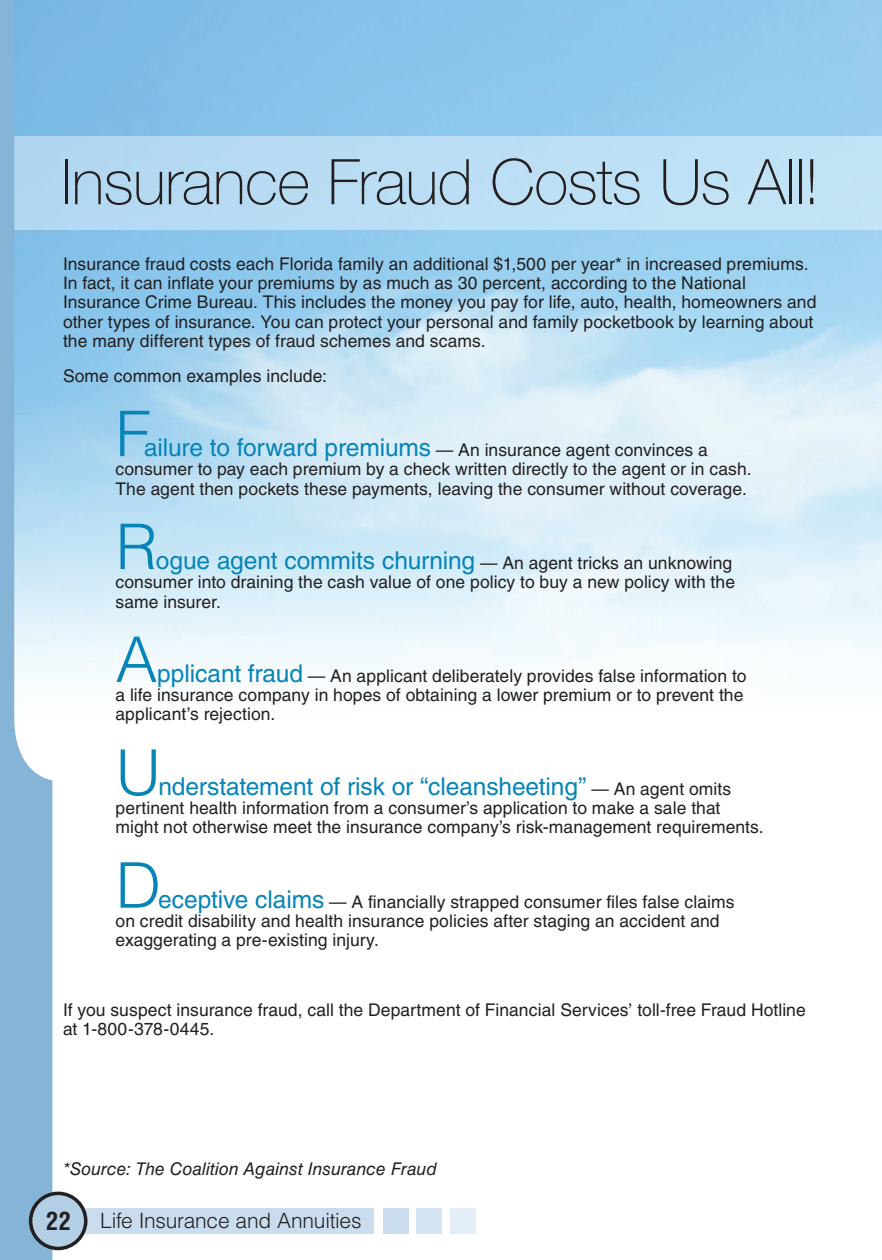
<style>
.page{position:relative;width:882px;height:1260px;background:#fff}
.page>*{position:absolute;margin:0;border:0;box-sizing:border-box;transform-origin:0 0}
.t1{font:100 63px "Helvetica Neue LT Std";letter-spacing:-.015em;color:#231f20}
.t2{font:300 63px "Helvetica LT Std";color:#0584b8}
.t3{font:24.5px "Helvetica LT Std";letter-spacing:-.005em;color:#0584b8}
.t4{font:300 21px "Helvetica LT Std";letter-spacing:-.015em;color:#231f20}
.t5{font:17.5px/19.2px "Helvetica LT Std";letter-spacing:.005em;color:#231f20}
.t6{font:italic 17.5px "Helvetica LT Std";letter-spacing:.005em;color:#231f20}
.s1{font-size:24.5px;color:#0584b8}
.s2{font-size:17.5px;color:#231f20}
.s3{font-weight:700;font-stretch:condensed;font-size:24.5px}
</style>
<div class="page">
<div style="left:0;top:137px;width:882px;height:93px;background:#bbdef4"></div>
<div style="left:63px;top:1208px;width:311px;height:25px;background:#c9ddee"></div>
<svg style="left:0;top:0;width:52px;height:1260px;background:#95c1e0"></svg>
<div style="left:31px;top:1193px;width:55px;height:55px;background:#b2cfe5;border-radius:50%"></div>
<div style="left:29px;top:1192px;width:58px;height:58px;border:4px solid #231f20;border-radius:50%"></div>
<div style="left:383px;top:1208px;width:26px;height:25px;background:#c9ddee"></div>
<div style="left:416px;top:1208px;width:26px;height:25px;background:#d5e4f1"></div>
<div style="left:450px;top:1208px;width:25px;height:25px;background:#e4eef6"></div>
<h1 class="t1" style="left:61px;top:146px;width:760px">Insurance Fraud Costs Us All!</h1>
<p class="t5" style="left:63px;top:254px;width:755px">Insurance fraud costs each Florida family an additional $1,500 per year* in increased premiums.<br>In fact, it can inflate your premiums by as much as 30 percent, according to the National Insurance Crime Bureau. This includes the money you pay for life, auto, health, homeowners and other types of insurance. You can protect your personal and family pocketbook by learning about the many different types of fraud schemes and scams.</p>
<p class="t5" style="left:63px;top:366px;width:265px">Some common examples include:</p>
<h1 class="t2" style="left:116px;top:395px;width:37px">F</h1>
<p class="t5" style="left:115px;top:440px;width:638px;text-indent:29px"><span class="s1">ailure to forward premiums</span> — An insurance agent convinces a consumer to pay each premium by a check written directly to the agent or in cash.<br>The agent then pockets these payments, leaving the consumer without coverage.</p>
<h1 class="t2" style="left:116px;top:507px;width:44px">R</h1>
<p class="t5" style="left:116px;top:553px;width:621px;text-indent:40px"><span class="s1">ogue agent commits churning</span> — An agent tricks an unknowing consumer into draining the cash value of one policy to buy a new policy with the same insurer.</p>
<h1 class="t2" style="left:116px;top:620px;width:44px">A</h1>
<p class="t5" style="left:116px;top:666px;width:633px;text-indent:42px"><span class="s1">pplicant fraud</span> — An applicant deliberately provides false information to a life insurance company in hopes of obtaining a lower premium or to prevent the applicant’s rejection.</p>
<h1 class="t2" style="left:116px;top:733px;width:47px">U</h1>
<h2 class="t3" style="left:158px;top:772px;width:574px">nderstatement of risk or “cleansheeting” <span class="s2">— An agent omits</span></h2>
<p class="t5" style="left:116px;top:798px;width:650px">pertinent health information from a consumer’s application to make a sale that might not otherwise meet the insurance company’s risk-management requirements.</p>
<h1 class="t2" style="left:116px;top:846px;width:47px">D</h1>
<p class="t5" style="left:116px;top:892px;width:621px;text-indent:43px"><span class="s1">eceptive claims</span> — A financially strapped consumer files false claims on credit disability and health insurance policies after staging an accident and exaggerating a pre-existing injury.</p>
<p class="t5" style="left:63px;top:1000px;width:744px">If you suspect insurance fraud, call the Department of Financial Services’ toll-free Fraud Hotline at 1-800-378-0445.</p>
<p class="t6" style="left:63px;top:1159px;width:376px">*Source: The Coalition Against Insurance Fraud</p>
<p class="t4" style="left:46px;top:1208px;width:317px"><span class="s3">22</span> Life Insurance and Annuities</p>
</div>
